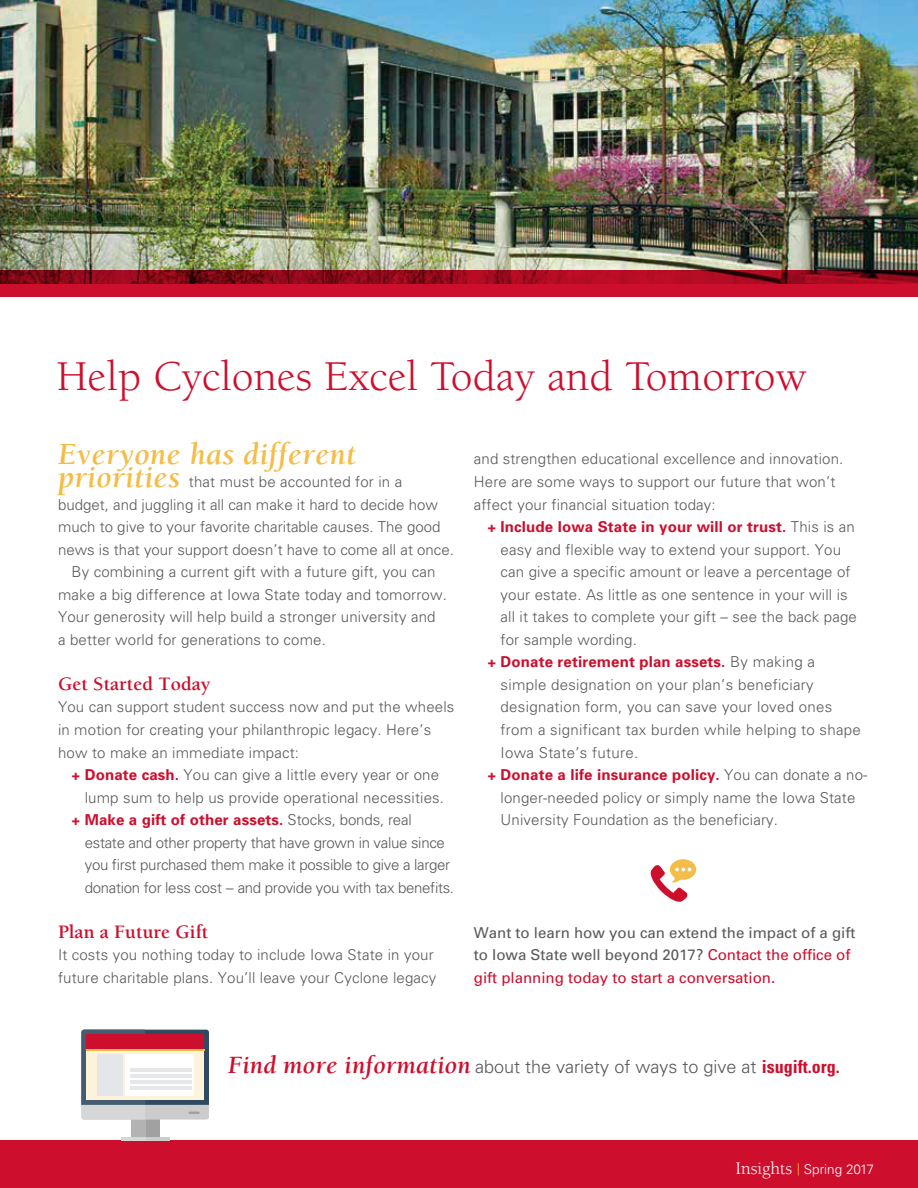
<style>
.page{position:relative;width:918px;height:1188px;background:#fff}
.page>*{position:absolute;margin:0;border:0;box-sizing:border-box;transform-origin:0 0}
.t1{font:43.65px "Berkeley";color:#ce0e2d}
.t2{font:italic 700 31.5px "Berkeley";letter-spacing:.01em;color:#f3bd48}
.t3{font:700 19.5px "Berkeley";color:#ce0e2d}
.t4{font:300 18px "Univers";color:#58595b}
.t5{font:300 15px/22.5px "Univers";letter-spacing:.01em;color:#58595b}
.t6{font:700 15px "Univers";letter-spacing:.01em;color:#ce0e2d}
.t7{font:300 15px "Univers";letter-spacing:-.02em;color:#58595b}
.t8{font:15px/22.5px "Univers";color:#58595b}
.t9{font:300 13.5px "Univers";color:#fff}
.s1{font-family:"Berkeley";font-weight:700;font-style:italic;font-size:31.5px;color:#f3bd48}
.s2{font-weight:700;color:#ce0e2d}
.s3{font-weight:300;color:#58595b}
.s4{color:#ce0e2d}
.s5{font-family:"Berkeley";font-weight:700;font-style:italic;font-size:25.5px;color:#ce0e2d}
.s6{font-weight:700;font-stretch:condensed;color:#ce0e2d}
.s7{font-family:"Berkeley";font-weight:400;font-size:18px}
.s8{font-family:"Berkeley";font-weight:400;font-size:15px;color:#f3bd48}
</style>
<div class="page">
<svg style="left:650px;top:859px;width:46px;height:43px"></svg>
<img style="left:0;top:0;width:918px;height:271px">
<svg style="left:0;top:271px;width:918px;height:26px;fill:#cc0d2a"></svg>
<div style="left:0;top:1141px;width:918px;height:47px;background:#ce0e2d"></div>
<div style="left:131px;top:1120px;width:29px;height:17px;background:#a1a1a1"></div>
<div style="left:131px;top:1120px;width:14px;height:17px;background:#b3b3b3"></div>
<svg style="left:81px;top:1030px;width:128px;height:90px"></svg>
<hr style="left:121px;top:1137px;width:48px;height:4px;background:#ccc">
<hr style="left:121px;top:1137px;width:24px;height:4px;background:#d6d6d6">
<div style="left:86px;top:1035px;width:118px;height:14px;background:#ce0e2d"></div>
<div style="left:97px;top:1054px;width:25px;height:42px;background:#e4e6ea"></div>
<div style="left:126px;top:1054px;width:68px;height:42px;background:#fff"></div>
<hr style="left:86px;top:1049px;width:119px;height:1px;background:#f3bd48">
<hr style="left:130px;top:1068px;width:61px;height:3px;background:#e6e7e8">
<hr style="left:130px;top:1074px;width:61px;height:3px;background:#e6e7e8">
<hr style="left:130px;top:1080px;width:61px;height:4px;background:#e6e7e8">
<hr style="left:130px;top:1086px;width:61px;height:4px;background:#e6e7e8">
<h1 class="t1" style="left:57px;top:353px;width:751px">Help Cyclones Excel Today and Tomorrow</h1>
<h2 class="t2" style="left:58px;top:438px;width:300px">Everyone has different</h2>
<p class="t5" style="left:58px;top:470px;width:346px"><span class="s1">priorities</span> that must be accounted for in a</p>
<p class="t5" style="left:58px;top:493px;width:382px">budget, and juggling it all can make it hard to decide how</p>
<p class="t5" style="left:58px;top:516px;width:384px">much to give to your favorite charitable causes. The good</p>
<p class="t5" style="left:58px;top:538px;width:397px">news is that your support doesn’t have to come all at once.</p>
<p class="t5" style="left:72px;top:561px;width:365px">By combining a current gift with a future gift, you can</p>
<p class="t5" style="left:58px;top:583px;width:390px">make a big difference at Iowa State today and tomorrow.</p>
<p class="t5" style="left:58px;top:606px;width:379px">Your generosity will help build a stronger university and</p>
<p class="t5" style="left:58px;top:628px;width:269px">a better world for generations to come.</p>
<h3 class="t3" style="left:58px;top:673px;width:154px">Get Started Today</h3>
<p class="t5" style="left:58px;top:696px;width:398px">You can support student success now and put the wheels in motion for creating your philanthropic legacy. Here’s how to make an immediate impact:</p>
<p class="t5" style="left:72px;top:764px;width:369px"><span class="s2">+ Donate cash.</span> You can give a little every year or one</p>
<p class="t5" style="left:85px;top:786px;width:361px">lump sum to help us provide operational necessities.</p>
<p class="t6" style="left:72px;top:811px;width:342px">+ Make a gift of other assets. <span class="s3">Stocks, bonds, real</span></p>
<p class="t7" style="left:85px;top:833px;width:362px">estate and other property that have grown in value since</p>
<p class="t7" style="left:85px;top:856px;width:367px">you first purchased them make it possible to give a larger</p>
<p class="t7" style="left:85px;top:878px;width:371px">donation for less cost – and provide you with tax benefits.</p>
<h3 class="t3" style="left:58px;top:921px;width:152px">Plan a Future Gift</h3>
<p class="t5" style="left:58px;top:944px;width:380px">It costs you nothing today to include Iowa State in your future charitable plans. You’ll leave your Cyclone legacy</p>
<p class="t5" style="left:474px;top:448px;width:371px">and strengthen educational excellence and innovation.<br>Here are some ways to support our future that won’t affect your financial situation today:</p>
<p class="t6" style="left:487px;top:518px;width:369px">+ Include Iowa State in your will or trust. <span class="s3">This is an</span></p>
<p class="t5" style="left:501px;top:538px;width:342px">easy and flexible way to extend your support. You</p>
<p class="t5" style="left:501px;top:561px;width:351px">can give a specific amount or leave a percentage of</p>
<p class="t5" style="left:501px;top:583px;width:349px">your estate. As little as one sentence in your will is</p>
<p class="t5" style="left:501px;top:606px;width:358px">all it takes to complete your gift – see the back page</p>
<p class="t5" style="left:501px;top:628px;width:138px">for sample wording.</p>
<p class="t6" style="left:487px;top:653px;width:329px">+ Donate retirement plan assets. <span class="s3">By making a</span></p>
<p class="t5" style="left:501px;top:673px;width:315px">simple designation on your plan’s beneficiary</p>
<p class="t5" style="left:501px;top:696px;width:333px">designation form, you can save your loved ones</p>
<p class="t5" style="left:501px;top:718px;width:362px">from a significant tax burden while helping to shape</p>
<p class="t5" style="left:501px;top:741px;width:139px">Iowa State’s future.</p>
<p class="t6" style="left:487px;top:766px;width:382px">+ Donate a life insurance policy. <span class="s3">You can donate a no-</span></p>
<p class="t5" style="left:501px;top:786px;width:356px">longer-needed policy or simply name the Iowa State</p>
<p class="t5" style="left:501px;top:809px;width:279px">University Foundation as the beneficiary.</p>
<p class="t8" style="left:474px;top:922px;width:383px">Want to learn how you can extend the impact of a gift to Iowa State well beyond 2017? <span class="s4">Contact the office of gift planning today to start a conversation.</span></p>
<p class="t4" style="left:228px;top:1056px;width:613px"><span class="s5">Find more information</span> about the variety of ways to give at <span class="s6">isugift.org.</span></p>
<p class="t9" style="left:736px;top:1161px;width:140px"><span class="s7">Insights</span> <span class="s8">|</span> Spring 2017</p>
</div>
